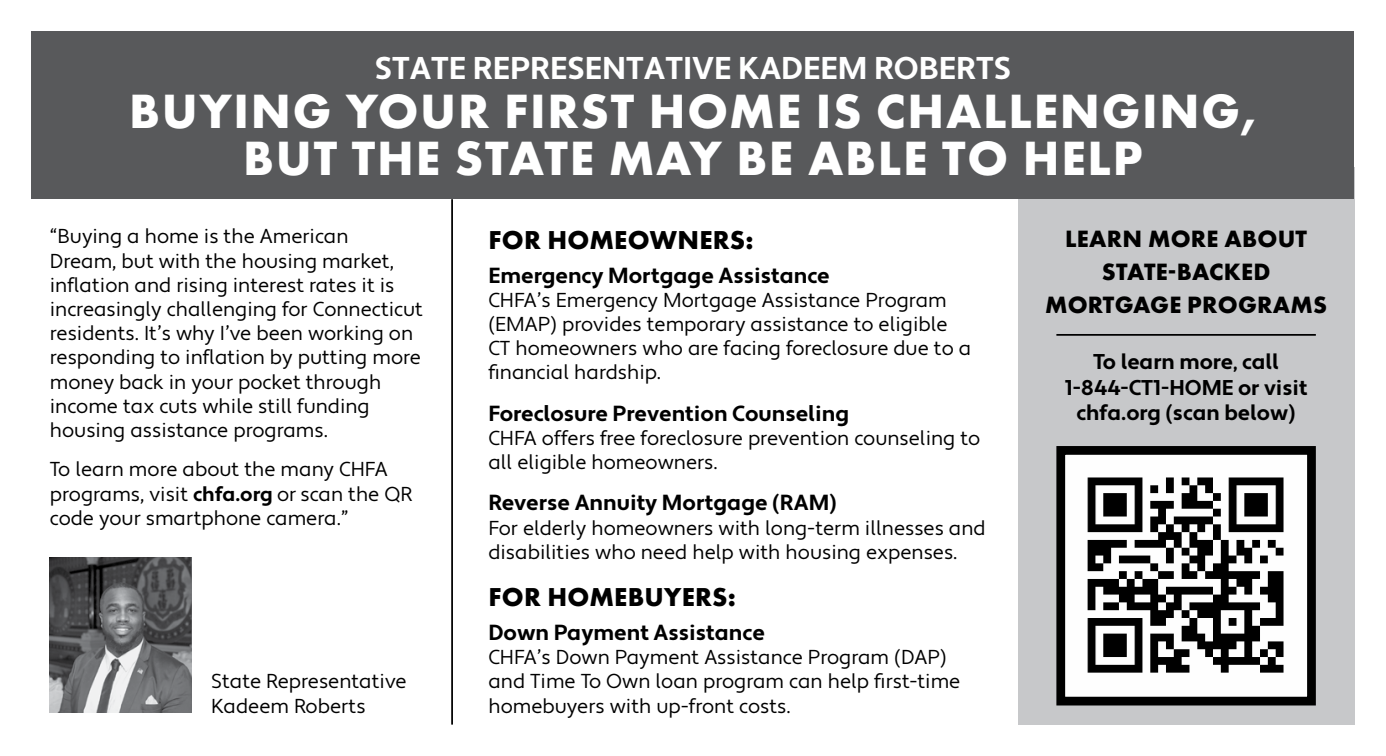
<style>
.page{position:relative;width:1386px;height:756px;background:#fff}
.page>*{position:absolute;margin:0;border:0;box-sizing:border-box;transform-origin:0 0}
.t1{font:700 49.88px/47.1px "Futura PT";letter-spacing:.035em;color:#fff;text-align:center}
.t2{font:700 31.5px "Apertura";color:#fff}
.t3{font:700 26.95px "Futura PT";letter-spacing:.01em;color:#000}
.t4{font:700 24.5px/33.2px "Futura PT";letter-spacing:.01em;color:#000;text-align:center}
.t5{font:700 21.88px "Apertura";color:#000}
.t6{font:700 21.35px/25.7px "Apertura";color:#000;text-align:center}
.t7{font:20.12px/24.2px "Apertura";color:#000}
.s1{font-weight:700}
</style>
<div class="page">
<div style="left:1018px;top:167px;width:336px;height:558px;background:#c7c8ca"></div>
<div style="left:32px;top:31px;width:1322px;height:168px;background:#58595b"></div>
<hr style="left:1056px;top:334px;width:260px;height:2px;background:#000">
<hr style="left:451px;top:199px;width:2px;height:526px;background:#000">
<img style="left:1066px;top:456px;width:240px;height:239px">
<div style="left:1056px;top:446px;width:260px;height:259px;border:9px solid #000"></div>
<img style="left:50px;top:558px;width:142px;height:155px">
<h2 class="t2" style="left:375px;top:49px;width:638px">STATE REPRESENTATIVE KADEEM ROBERTS</h2>
<h1 class="t1" style="left:129px;top:87px;width:1129px">BUYING YOUR FIRST HOME IS CHALLENGING,<br>BUT THE STATE MAY BE ABLE TO HELP</h1>
<p class="t7" style="left:50px;top:225px;width:375px">“Buying a home is the American<br>Dream, but with the housing market, inflation and rising interest rates it is increasingly challenging for Connecticut residents. It’s why I’ve been working on responding to inflation by putting more money back in your pocket through income tax cuts while still funding housing assistance programs.</p>
<p class="t7" style="left:50px;top:458px;width:364px">To learn more about the many CHFA programs, visit <span class="s1">chfa.org</span> or scan the QR code your smartphone camera.”</p>
<p class="t7" style="left:211px;top:670px;width:197px">State Representative<br>Kadeem Roberts</p>
<h3 class="t3" style="left:489px;top:222px;width:267px">FOR HOMEOWNERS:</h3>
<p class="t5" style="left:488px;top:262px;width:343px">Emergency Mortgage Assistance</p>
<p class="t7" style="left:488px;top:288px;width:484px">CHFA’s Emergency Mortgage Assistance Program (EMAP) provides temporary assistance to eligible CT homeowners who are facing foreclosure due to a financial hardship.</p>
<p class="t5" style="left:488px;top:400px;width:362px">Foreclosure Prevention Counseling</p>
<p class="t7" style="left:488px;top:427px;width:493px">CHFA offers free foreclosure prevention counseling to all eligible homeowners.</p>
<p class="t5" style="left:488px;top:490px;width:350px">Reverse Annuity Mortgage (RAM)</p>
<p class="t7" style="left:488px;top:516px;width:499px">For elderly homeowners with long-term illnesses and disabilities who need help with housing expenses.</p>
<h3 class="t3" style="left:489px;top:580px;width:249px">FOR HOMEBUYERS:</h3>
<p class="t5" style="left:488px;top:619px;width:278px">Down Payment Assistance</p>
<p class="t7" style="left:488px;top:646px;width:474px">CHFA’s Down Payment Assistance Program (DAP) and Time To Own loan program can help first-time homebuyers with up-front costs.</p>
<p class="t4" style="left:1045px;top:222px;width:284px">LEARN MORE ABOUT<br>STATE-BACKED<br>MORTGAGE PROGRAMS</p>
<p class="t6" style="left:1065px;top:349px;width:244px">To learn more, call<br>1-844-CT1-HOME or visit chfa.org (scan below)</p>
</div>
